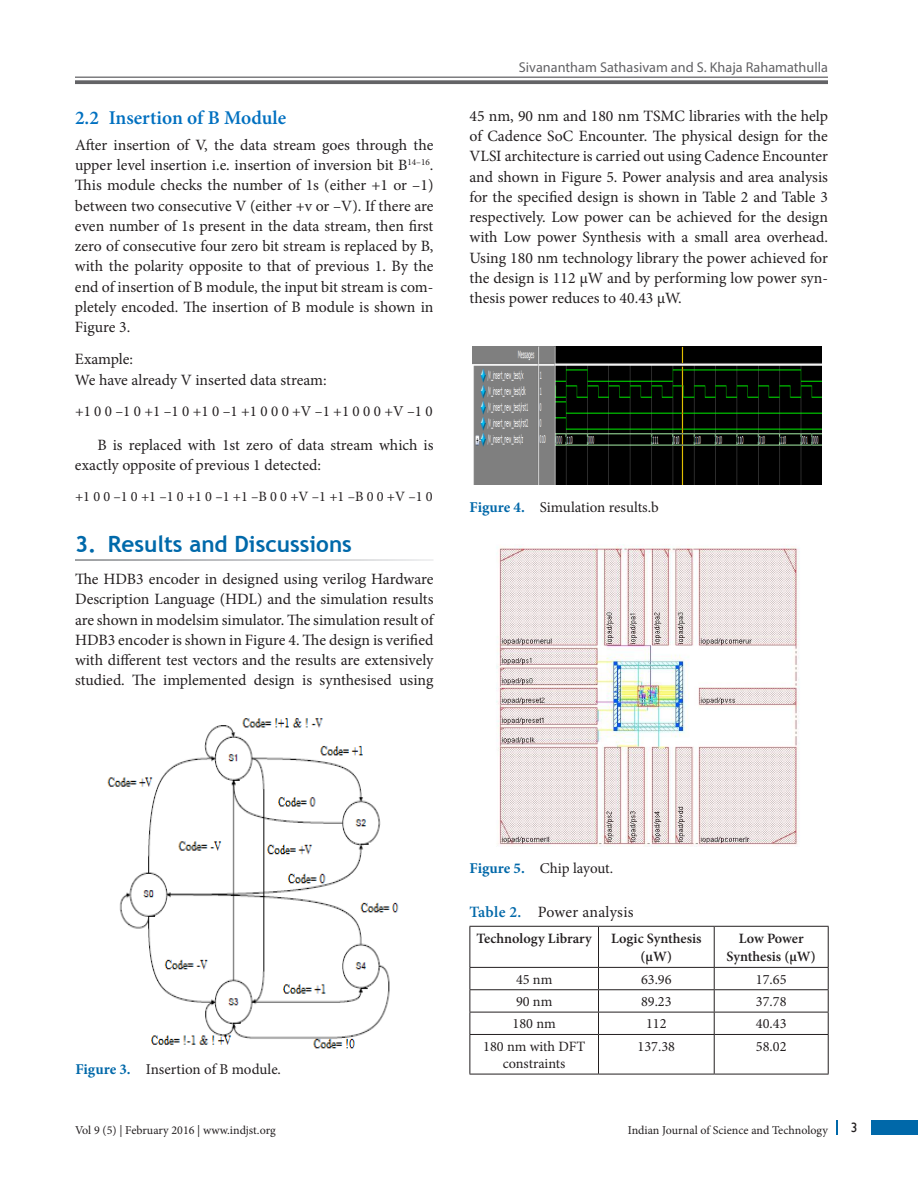
<style>
.page{position:relative;width:918px;height:1188px;background:#fff}
.page>*{position:absolute;margin:0;border:0;box-sizing:border-box;transform-origin:0 0}
.t1{font:700 22.5px "Trebuchet MS";color:#0069aa}
.t2{font:19.65px "Times New Roman";color:#000;scale:.91 1}
.t3{font:600 19.5px "Minion Pro";color:#0070c0}
.t4{font:18px "Times New Roman";color:#000}
.Text{font:15.75px/20.2px "Minion Pro";color:#231f20;text-align:justify}
.Text_Ind{font:15.75px/20.2px "Minion Pro";color:#231f20}
.TabTitle{font:15.75px "Minion Pro";letter-spacing:.015em;color:#231f20}
.Fig_cap{font:15px "Minion Pro";color:#231f20}
.EQN{font:15px "Minion Pro";color:#231f20}
.TabBody{font:14.25px/17.2px "Minion Pro";color:#231f20;text-align:center}
.TabCH{font:600 14.25px/18.8px "Minion Pro";color:#231f20;text-align:center}
.RH{font:14.25px "Myriad Pro";color:#636366}
.EQN-2{font:14.25px "Minion Pro";color:#231f20}
.Paragraph_Style_1{font:13.5px "Gill Sans";color:#231f20}
.Text-2{font:12px "Minion Pro";color:#231f20}
.s1{font-weight:700}
.s2{font-weight:700;color:#0068a9}
.s3{font-weight:600;color:#0068a9}
</style>
<div class="page">
<hr style="left:75px;top:77px;width:753px;height:1px;background:#636366">
<svg style="left:75px;top:80px;width:753px;height:4px;background:#6f6f72"></svg>
<div style="left:872px;top:1120px;width:46px;height:15px;background:#0068a9"></div>
<svg style="left:836px;top:1120px;width:1px;height:15px"></svg>
<img style="left:107px;top:718px;width:292px;height:331px">
<img style="left:472px;top:346px;width:349px;height:138px">
<img style="left:496px;top:545px;width:304px;height:302px">
<hr style="left:470px;top:926px;width:128px;height:1px;background:#231f20">
<hr style="left:470px;top:927px;width:1px;height:40px;background:#231f20">
<hr style="left:599px;top:926px;width:115px;height:1px;background:#231f20">
<hr style="left:598px;top:927px;width:1px;height:40px;background:#231f20">
<hr style="left:714px;top:926px;width:115px;height:1px;background:#231f20">
<hr style="left:714px;top:927px;width:1px;height:40px;background:#231f20">
<hr style="left:828px;top:927px;width:1px;height:40px;background:#231f20">
<hr style="left:470px;top:967px;width:128px;height:1px;background:#231f20">
<hr style="left:599px;top:967px;width:115px;height:1px;background:#231f20">
<hr style="left:714px;top:967px;width:115px;height:1px;background:#231f20">
<hr style="left:470px;top:989px;width:128px;height:1px;background:#231f20">
<hr style="left:599px;top:989px;width:115px;height:1px;background:#231f20">
<hr style="left:714px;top:989px;width:115px;height:1px;background:#231f20">
<hr style="left:470px;top:1012px;width:128px;height:1px;background:#231f20">
<svg style="left:470px;top:968px;width:1px;height:66px"></svg>
<hr style="left:599px;top:1012px;width:115px;height:1px;background:#231f20">
<svg style="left:598px;top:968px;width:1px;height:66px"></svg>
<hr style="left:714px;top:1012px;width:115px;height:1px;background:#231f20">
<svg style="left:714px;top:968px;width:1px;height:66px"></svg>
<svg style="left:828px;top:968px;width:1px;height:66px"></svg>
<hr style="left:470px;top:1034px;width:128px;height:1px;background:#231f20">
<hr style="left:470px;top:1035px;width:1px;height:39px;background:#231f20">
<hr style="left:599px;top:1034px;width:115px;height:1px;background:#231f20">
<hr style="left:598px;top:1035px;width:1px;height:39px;background:#231f20">
<hr style="left:714px;top:1034px;width:115px;height:1px;background:#231f20">
<hr style="left:714px;top:1035px;width:1px;height:39px;background:#231f20">
<hr style="left:828px;top:1035px;width:1px;height:39px;background:#231f20">
<hr style="left:470px;top:1074px;width:128px;height:1px;background:#231f20">
<hr style="left:599px;top:1074px;width:115px;height:1px;background:#231f20">
<hr style="left:714px;top:1074px;width:115px;height:1px;background:#231f20">
<p class="RH" style="left:519px;top:59px;width:311px">Sivanantham Sathasivam and S. Khaja Rahamathulla</p>
<h2 class="t3" style="left:75px;top:104px;width:213px">2.2 Insertion of B Module</h2>
<p class="Text" style="left:75px;top:135px;width:360px">After insertion of V, the data stream goes through the upper level insertion i.e. insertion of inversion bit B<sup>14–16</sup>.<br>This module checks the number of 1s (either +1 or –1) between two consecutive V (either +v or –V). If there are even number of 1s present in the data stream, then first zero of consecutive four zero bit stream is replaced by B, with the polarity opposite to that of previous 1. By the end of insertion of B module, the input bit stream is com&shy;pletely encoded. The insertion of B module is shown in Figure 3.</p>
<p class="Text" style="left:75px;top:349px;width:60px">Example:</p>
<p class="Text" style="left:75px;top:370px;width:253px">We have already V inserted data stream:</p>
<p class="EQN" style="left:75px;top:401px;width:359px">+1 0 0 –1 0 +1 –1 0 +1 0 –1 +1 0 0 0 +V –1 +1 0 0 0 +V –1 0</p>
<p class="Text_Ind" style="left:75px;top:435px;width:360px;text-indent:23px">B is replaced with 1st zero of data stream which is exactly opposite of previous 1 detected:</p>
<p class="EQN-2" style="left:75px;top:487px;width:359px">+1 0 0 –1 0 +1 –1 0 +1 0 –1 +1 –B 0 0 +V –1 +1 –B 0 0 +V –1 0</p>
<h1 class="t1" style="left:75px;top:530px;width:278px">3. Results and Discussions</h1>
<p class="Text" style="left:75px;top:569px;width:360px">The HDB3 encoder in designed using verilog Hardware Description Language (HDL) and the simulation results are shown in modelsim simulator. The simulation result of HDB3 encoder is shown in Figure 4. The design is verified with different test vectors and the results are extensively studied. The implemented design is synthesised using</p>
<p class="Text" style="left:470px;top:106px;width:360px">45 nm, 90 nm and 180 nm TSMC libraries with the help of Cadence SoC Encounter. The physical design for the VLSI architecture is carried out using Cadence Encounter and shown in Figure 5. Power analysis and area analysis for the specified design is shown in Table 2 and Table 3 respectively. Low power can be achieved for the design with Low power Synthesis with a small area overhead.<br>Using 180 nm technology library the power achieved for the design is 112 µW and by performing low power syn&shy;thesis power reduces to 40.43 µW.</p>
<p class="t4" style="left:447px;top:492px;width:210px"><span class="s1">Figure 4.</span> Simulation results.</p>
<p class="Fig_cap" style="left:470px;top:498px;width:191px"><span class="s2">Figure 4.</span> Simulation results.b</p>
<p class="Fig_cap" style="left:75px;top:1059px;width:207px"><span class="s2">Figure 3.</span> Insertion of B module.</p>
<p class="Fig_cap" style="left:470px;top:858px;width:145px"><span class="s2">Figure 5.</span> Chip layout.</p>
<p class="TabTitle" style="left:470px;top:901px;width:166px"><span class="s3">Table 2.</span> Power analysis</p>
<p class="TabCH" style="left:477px;top:929px;width:117px">Technology Library</p>
<p class="TabCH" style="left:611px;top:929px;width:92px">Logic Synthesis (µW)</p>
<p class="TabCH" style="left:727px;top:929px;width:91px">Low Power<br>Synthesis (µW)</p>
<p class="TabBody" style="left:516px;top:971px;width:38px">45 nm</p>
<p class="TabBody" style="left:641px;top:971px;width:32px">63.96</p>
<p class="TabBody" style="left:756px;top:971px;width:32px">17.65</p>
<p class="TabBody" style="left:516px;top:993px;width:38px">90 nm</p>
<p class="TabBody" style="left:641px;top:993px;width:32px">89.23</p>
<p class="TabBody" style="left:756px;top:993px;width:32px">37.78</p>
<p class="TabBody" style="left:513px;top:1015px;width:45px">180 nm</p>
<p class="TabBody" style="left:646px;top:1015px;width:22px">112</p>
<p class="TabBody" style="left:756px;top:1015px;width:32px">40.43</p>
<p class="TabBody" style="left:483px;top:1038px;width:103px">180 nm with DFT constraints</p>
<p class="TabBody" style="left:638px;top:1038px;width:39px">137.38</p>
<p class="TabBody" style="left:756px;top:1038px;width:32px">58.02</p>
<p class="t2" style="left:472px;top:919px;width:178px"><span class="s1">Figure 5.</span> Chip layout.</p>
<p class="Text-2" style="left:75px;top:1123px;width:202px">Vol 9 (5) | February 2016 | www.indjst.org</p>
<p class="Text-2" style="left:628px;top:1123px;width:202px">Indian Journal of Science and Technology</p>
<p class="Paragraph_Style_1" style="left:851px;top:1119px;width:8px">3</p>
</div>
